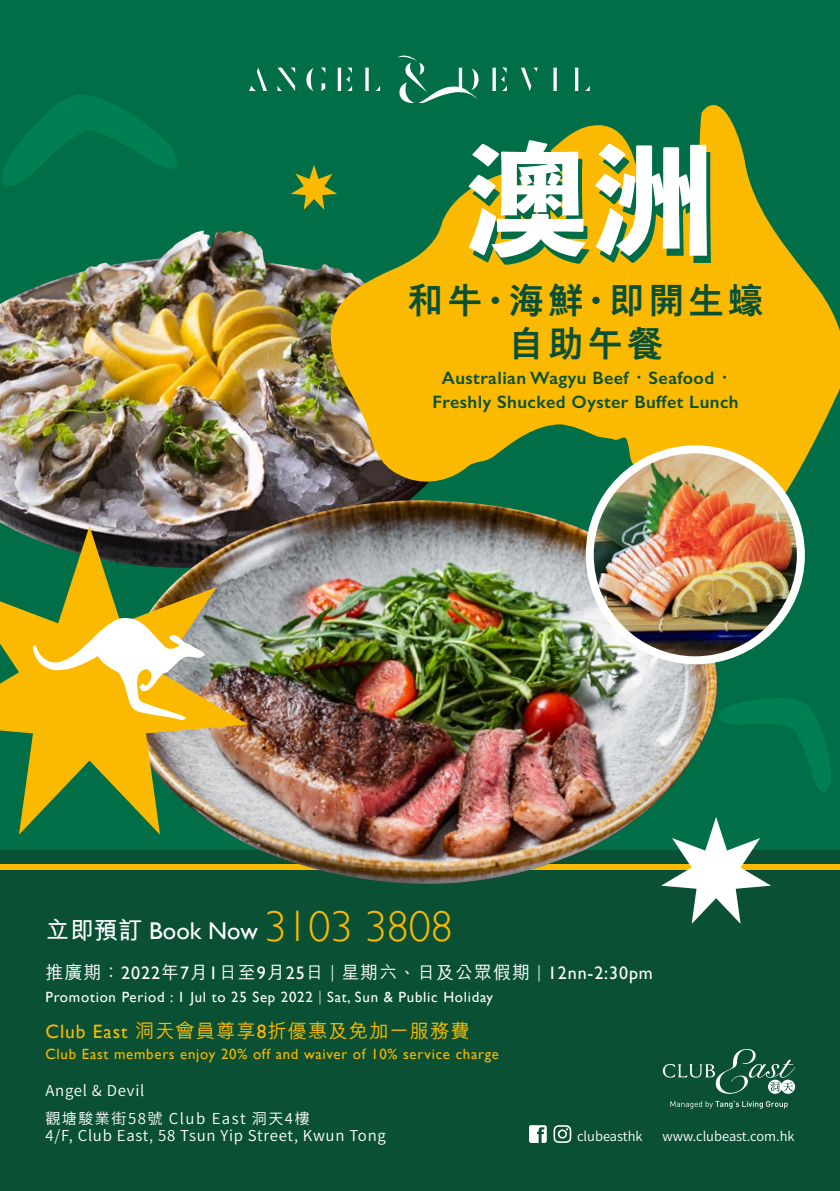
<style>
.page{position:relative;width:840px;height:1191px;background:#fff}
.page>*{position:absolute;margin:0;border:0;box-sizing:border-box;transform-origin:0 0}
.t1{font:300 44px "Gill Sans";color:#fbb900}
.t2{font:800 36px/43.2px "M Hei HK";letter-spacing:.1em;color:#095035;text-align:center}
.t3{font:500 19.4px "M Hei HK";letter-spacing:.05em;color:#fbb900}
.t4{font:600 18px/23.4px "Gill Sans";letter-spacing:.025em;color:#095035;text-align:center}
.t5{font:500 18px "M Hei HK";letter-spacing:.05em;color:#fff}
.t6{font:600 15px "Noto Sans CJ Ktc";letter-spacing:.05em;color:#fff}
.t7{font:600 15px/27.4px "Noto Sans CJ Ktc";letter-spacing:.1em;color:#fff}
.t8{font:14.8px "Gill Sans";letter-spacing:.05em;color:#fff}
.t9{font:14.8px "Gill Sans";letter-spacing:.05em;color:#fbb900}
.t10{font:600 13px "Noto Sans CJ Ktc";color:#fff}
.s1{font-family:"Koz Go Pr 6 N";font-weight:400}
.s2{font-family:"M Hei HK";font-weight:700;font-size:24.2px;color:#fff}
.s3{font-weight:400;font-size:24.2px;color:#fff}
.s4{font-family:"Gill Sans";font-weight:400}
.s5{font-weight:300}
</style>
<div class="page">
<div style="left:0;top:0;width:839px;height:1191px;background:#006f47"></div>
<div style="left:0;top:850px;width:839px;height:341px;background:#095035"></div>
<div style="left:0;top:864px;width:839px;height:6px;background:#fbb900"></div>
<img style="left:0;top:230px;width:327px;height:296px">
<img style="left:86px;top:500px;width:669px;height:384px">
<img style="left:0;top:526px;width:248px;height:308px">
<svg style="left:32px;top:618px;width:172px;height:102px;background:#f3cb59"></svg>
<svg style="left:249px;top:68px;width:18px;height:23px"></svg>
<svg style="left:277px;top:68px;width:18px;height:23px"></svg>
<svg style="left:306px;top:68px;width:19px;height:23px"></svg>
<svg style="left:375px;top:86px;width:5px;height:5px"></svg>
<svg style="left:365px;top:68px;width:4px;height:23px"></svg>
<svg style="left:337px;top:68px;width:15px;height:23px"></svg>
<svg style="left:574px;top:68px;width:4px;height:23px"></svg>
<svg style="left:492px;top:68px;width:14px;height:23px"></svg>
<svg style="left:553px;top:68px;width:3px;height:23px"></svg>
<svg style="left:521px;top:68px;width:16px;height:23px"></svg>
<svg style="left:397px;top:55px;width:81px;height:48px"></svg>
<svg style="left:291px;top:165px;width:36px;height:45px"></svg>
<svg style="left:2px;top:94px;width:175px;height:92px"></svg>
<svg style="left:717px;top:692px;width:114px;height:100px"></svg>
<svg style="left:660px;top:816px;width:110px;height:108px"></svg>
<svg style="left:529px;top:1125px;width:17px;height:18px"></svg>
<svg style="left:553px;top:1125px;width:18px;height:18px"></svg>
<svg style="left:670px;top:1101px;width:117px;height:7px"></svg>
<svg style="left:662px;top:1049px;width:132px;height:44px"></svg>
<svg style="left:327px;top:105px;width:512px;height:408px;fill:#fbb900"></svg>
<img style="left:589px;top:449px;width:211px;height:211px;border-radius:105px">
<div style="left:585px;top:445px;width:219px;height:219px;border:8px solid #fff;border-radius:50%"></div>
<svg style="left:468px;top:140px;width:242px;height:125px"></svg>
<h2 class="t2" style="left:407px;top:278px;width:357px">和牛<span class="s1">・</span>海鮮<span class="s1">・</span>即開生蠔自助午餐</h2>
<p class="t4" style="left:432px;top:366px;width:307px">Australian Wagyu Beef <span class="s1">･</span> Seafood <span class="s1">･<br></span>Freshly Shucked Oyster Buffet Lunch</p>
<h1 class="t1" style="left:45px;top:892px;width:409px"><span class="s2">立即預訂</span> <span class="s3">Book Now</span> 3103 3808</h1>
<p class="t5" style="left:45px;top:959px;width:608px">推廣期：<span class="s4">2022</span>年<span class="s4">7</span>月<span class="s4">1</span>日至<span class="s4">9</span>月<span class="s4">25</span>日 <span class="s5">|</span> 星期六、日及公眾假期 <span class="s5">|</span> <span class="s4">12nn-2:30pm</span></p>
<p class="t8" style="left:45px;top:988px;width:449px">Promotion Period : 1 Jul to 25 Sep 2022 <span class="s5">|</span> Sat, Sun &amp; Public Holiday</p>
<p class="t3" style="left:45px;top:1017px;width:426px"><span class="s4">Club East</span> 洞天會員尊享<span class="s4">8</span>折優惠及免加一服務費</p>
<p class="t9" style="left:45px;top:1045px;width:455px">Club East members enjoy 20% off and waiver of 10% service charge</p>
<p class="t7" style="left:45px;top:1077px;width:265px">Angel &amp; Devil<br>觀塘駿業街58號 Club East 洞天4樓</p>
<p class="t6" style="left:45px;top:1127px;width:342px">4/F, Club East, 58 Tsun Yip Street, Kwun Tong</p>
<p class="t10" style="left:576px;top:1129px;width:67px">clubeasthk</p>
<p class="t10" style="left:662px;top:1128px;width:133px">www.clubeast.com.hk</p>
</div>
